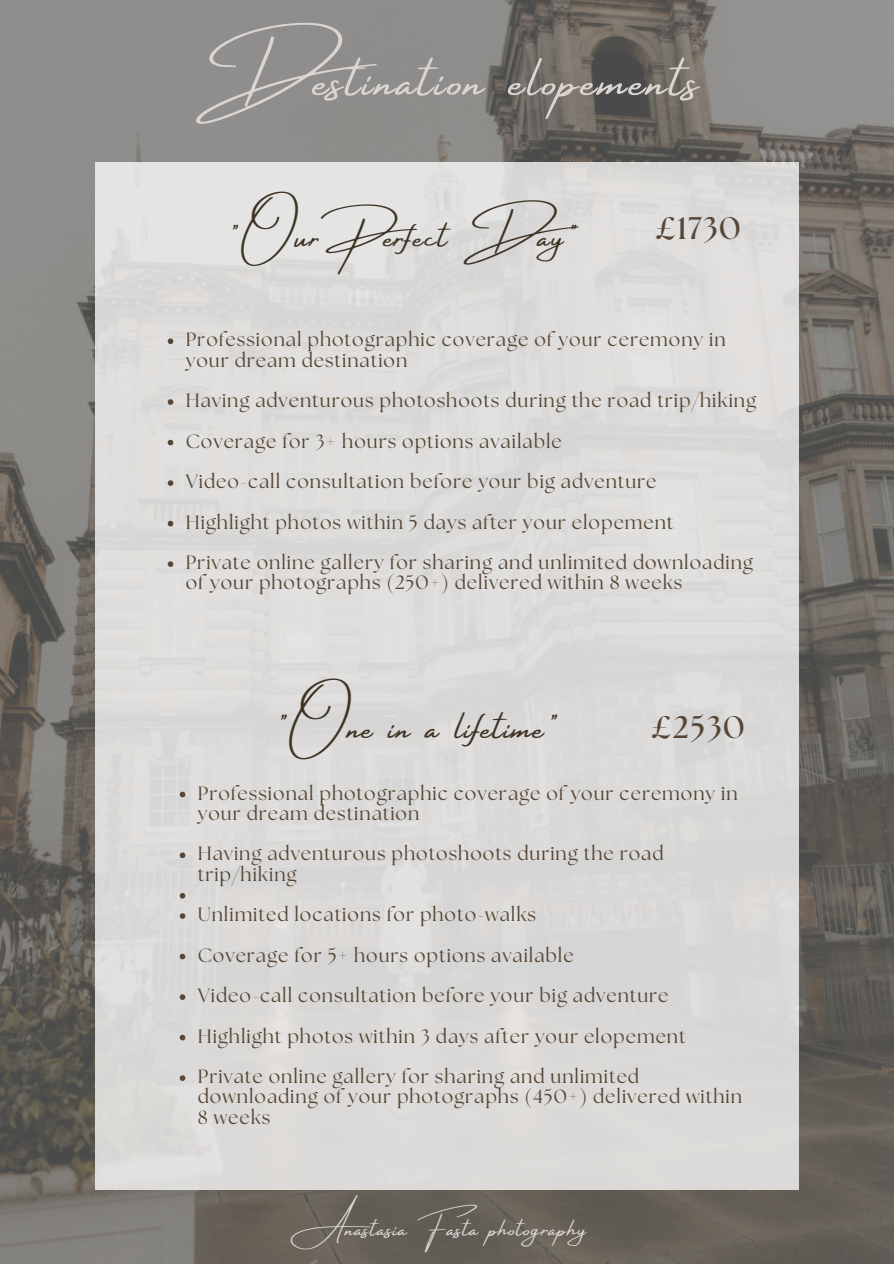
<style>
.page{position:relative;width:894px;height:1264px;background:#fff}
.page>*{position:absolute;margin:0;border:0;box-sizing:border-box;transform-origin:0 0}
.t1{font:53.7px "Amsterdam Four";letter-spacing:.05em;color:#dad5d2}
.t2{font:37.2px "Amsterdam Four";letter-spacing:.03em;color:#3e3223}
.t3{font:34.2px "Amsterdam Four";letter-spacing:.05em;color:#3e3223}
.t4{font:700 31.2px "The Seasons";letter-spacing:.05em;color:#574635}
.t5{font:23.7px "Amsterdam Four";letter-spacing:.05em;color:#dad5d2}
.t6{font:19.2px/20.2px "The Seasons";letter-spacing:.05em;color:#574635}
</style>
<div class="page">
<img style="left:0;top:0;width:893px;height:1263px">
<div style="left:95px;top:162px;width:703px;height:1027px;background:#dcdbd9"></div>
<svg style="left:168px;top:338px;width:5px;height:6px"></svg>
<svg style="left:168px;top:399px;width:5px;height:6px"></svg>
<svg style="left:168px;top:440px;width:5px;height:5px"></svg>
<svg style="left:168px;top:480px;width:5px;height:6px"></svg>
<svg style="left:168px;top:521px;width:5px;height:5px"></svg>
<svg style="left:168px;top:561px;width:5px;height:6px"></svg>
<svg style="left:180px;top:791px;width:5px;height:6px"></svg>
<svg style="left:180px;top:852px;width:5px;height:6px"></svg>
<svg style="left:180px;top:893px;width:5px;height:5px"></svg>
<svg style="left:180px;top:913px;width:5px;height:5px"></svg>
<svg style="left:180px;top:953px;width:5px;height:6px"></svg>
<svg style="left:180px;top:994px;width:5px;height:5px"></svg>
<svg style="left:180px;top:1034px;width:5px;height:6px"></svg>
<svg style="left:180px;top:1075px;width:5px;height:5px"></svg>
<h2 class="t1" style="left:195px;top:51px;width:505px">Destination elopements</h2>
<p class="t3" style="left:227px;top:218px;width:353px">"Our Perfect Day"</p>
<p class="t4" style="left:655px;top:214px;width:86px">£1730</p>
<p class="t6" style="left:186px;top:331px;width:541px">Professional photographic coverage of your ceremony in your dream destination</p>
<p class="t6" style="left:186px;top:391px;width:571px">Having adventurous photoshoots during the road trip/hiking</p>
<p class="t6" style="left:186px;top:432px;width:377px">Coverage for 3+ hours options available</p>
<p class="t6" style="left:186px;top:472px;width:472px">Video-call consultation before your big adventure</p>
<h2 class="t6" style="left:186px;top:513px;width:489px">Highlight photos within 5 days after your elopement</h2>
<p class="t6" style="left:186px;top:553px;width:568px">Private online gallery for sharing and unlimited downloading of your photographs (250+) delivered within 8 weeks</p>
<p class="t2" style="left:274px;top:707px;width:285px">"One in a lifetime"</p>
<p class="t4" style="left:651px;top:713px;width:94px">£2530</p>
<p class="t6" style="left:198px;top:784px;width:541px">Professional photographic coverage of your ceremony in your dream destination</p>
<p class="t6" style="left:198px;top:844px;width:467px">Having adventurous photoshoots during the road trip/hiking</p>
<p class="t6" style="left:198px;top:905px;width:339px">Unlimited locations for photo-walks</p>
<p class="t6" style="left:198px;top:946px;width:377px">Coverage for 5+ hours options available</p>
<h3 class="t6" style="left:198px;top:986px;width:472px">Video-call consultation before your big adventure</h3>
<h3 class="t6" style="left:198px;top:1027px;width:489px">Highlight photos within 3 days after your elopement</h3>
<h4 class="t6" style="left:198px;top:1067px;width:545px">Private online gallery for sharing and unlimited downloading of your photographs (450+) delivered within<br>8 weeks</h4>
<h1 class="t5" style="left:307px;top:1216px;width:280px">Anastasia Fasta photography</h1>
</div>
